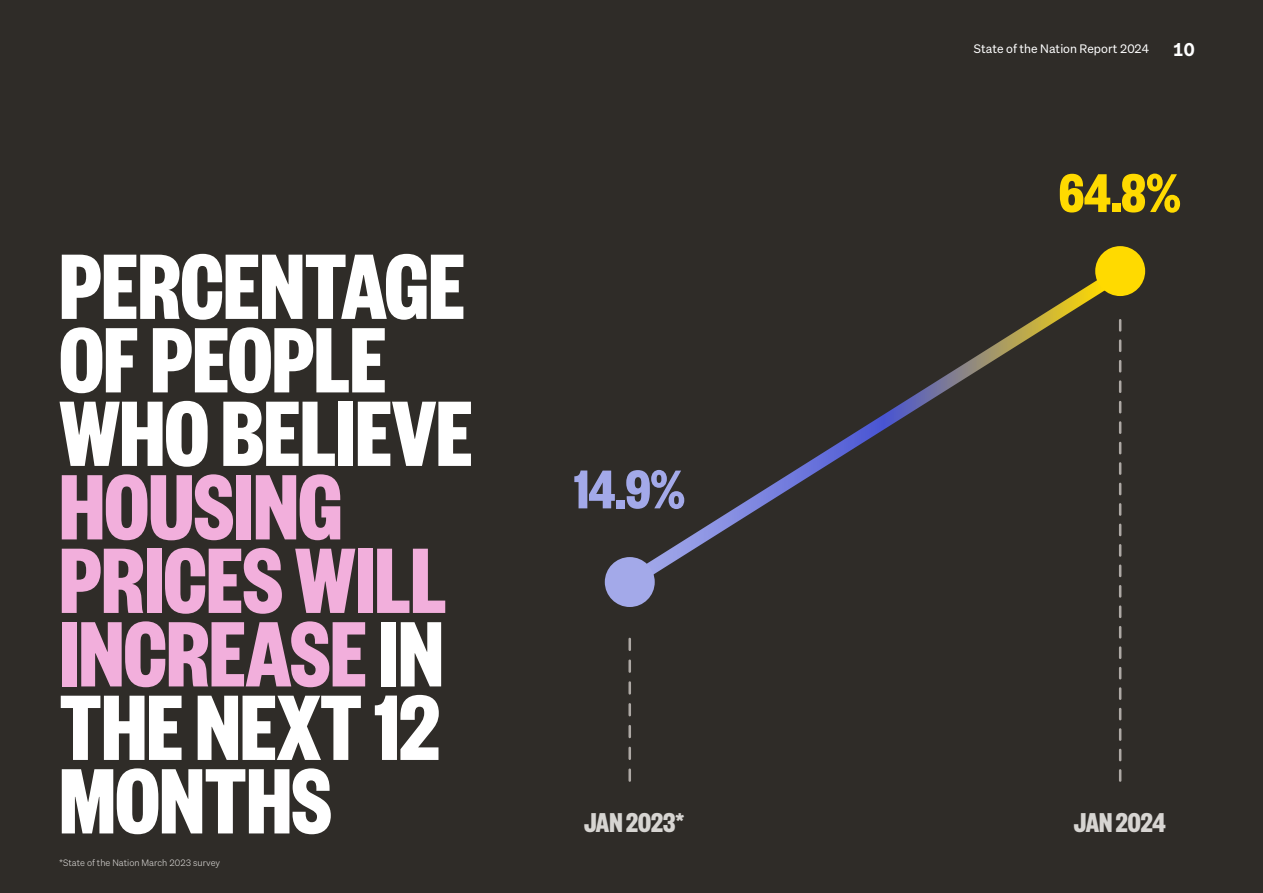
<style>
.page{position:relative;width:1263px;height:893px;background:#fff}
.page>*{position:absolute;margin:0;border:0;box-sizing:border-box;transform-origin:0 0}
.Lead{font:700 102px/73.5px "Founders Grotesk X Cond";color:#fff}
._2018_Large_Section_Head{font:700 60px "Founders Grotesk X Cond";color:#a3a9e9}
._2018_Large_Section_Head-2{font:700 60px "Founders Grotesk X Cond";color:#ffda00}
._2018_Intro_White{font:700 30px "Founders Grotesk X Cond";color:#d7d5d2}
.t1{font:700 18px "Story Sans";color:#fff}
.t2{font:12px "Story Sans";color:#fff}
._2018_Intro_White-2{font:300 9px "Story Sans";color:#d7d5d2}
.s1{color:#f2afdc}
</style>
<div class="page">
<div style="left:0;top:0;width:1263px;height:98px;background:#2f2c28"></div>
<div style="left:0;top:91px;width:1263px;height:802px;background:#2f2c28"></div>
<svg style="left:612px;top:265px;width:523px;height:332px"></svg>
<div style="left:605px;top:557px;width:50px;height:50px;background:#a3a9e9;border-radius:50%"></div>
<svg style="left:628px;top:639px;width:3px;height:142px"></svg>
<svg style="left:1119px;top:320px;width:2px;height:461px"></svg>
<div style="left:1095px;top:246px;width:50px;height:50px;background:#ffda00;border-radius:50%"></div>
<p class="Lead" style="left:60px;top:244px;width:414px">PERCENTAGE<br>OF PEOPLE<br>WHO BELIEVE<br><span class="s1">HOUSING<br>PRICES WILL<br>INCREASE</span> IN<br>THE NEXT 12<br>MONTHS</p>
<p class="_2018_Intro_White-2" style="left:59px;top:857px;width:163px">*State of the Nation March 2023 survey</p>
<p class="t2" style="left:974px;top:42px;width:177px">State of the Nation Report 2024</p>
<p class="t1" style="left:1173px;top:37px;width:23px">10</p>
<p class="_2018_Large_Section_Head" style="left:574px;top:452px;width:113px">14.9%</p>
<p class="_2018_Large_Section_Head-2" style="left:1059px;top:155px;width:124px">64.8%</p>
<p class="_2018_Intro_White" style="left:584px;top:804px;width:102px">JAN 2023*</p>
<p class="_2018_Intro_White" style="left:1074px;top:804px;width:94px">JAN 2024</p>
</div>
